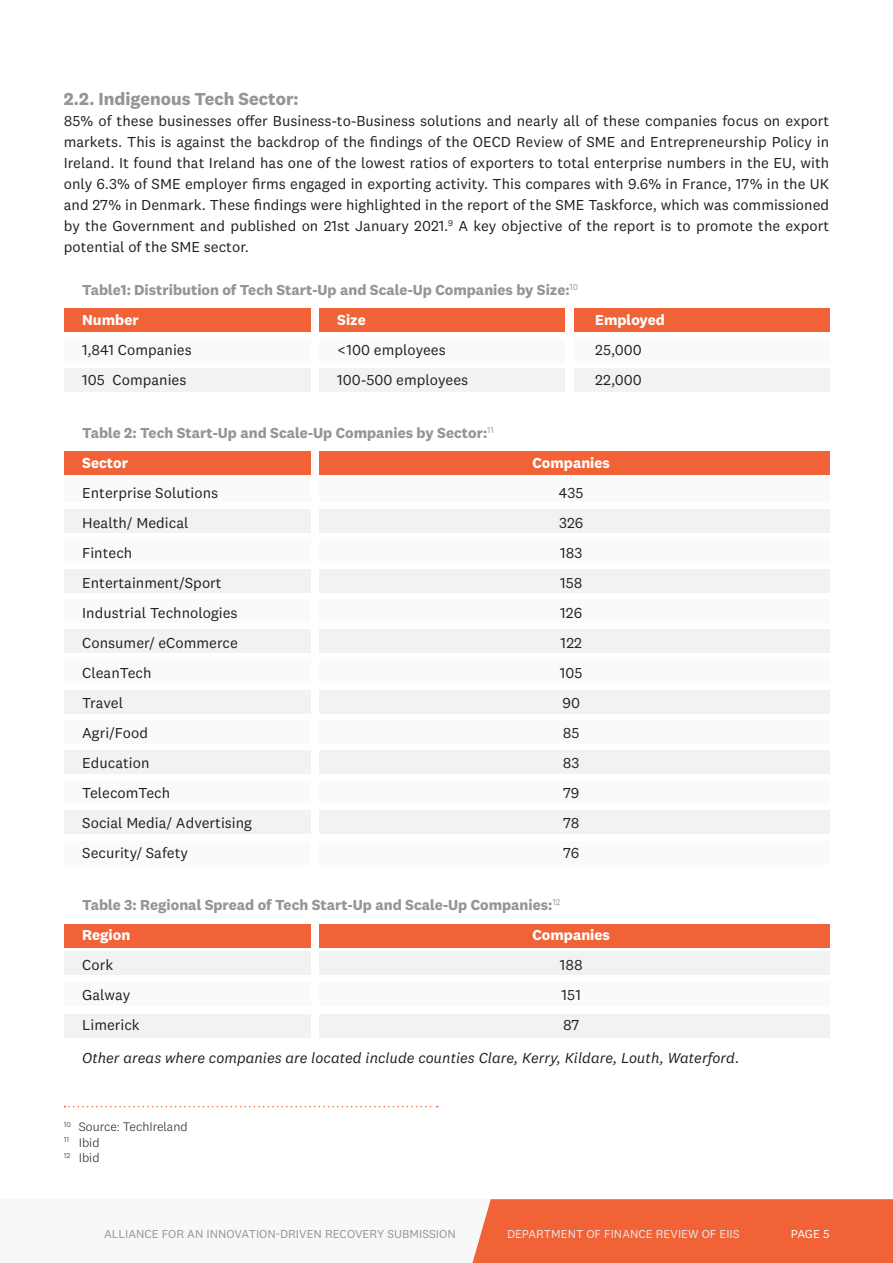
<style>
.page{position:relative;width:893px;height:1263px;background:#fff}
.page>*{position:absolute;margin:0;border:0;box-sizing:border-box;transform-origin:0 0}
.Heading_2{font:700 18px "National 2";color:#939698}
.t1{font:15px/21px "National 2";color:#231f20;text-align:justify}
.t2{font:700 15px "National 2";color:#939698}
.t3{font:italic 15px "National 2";color:#231f20}
.t4{font:700 15px "National 2";color:#fff}
.t5{font:300 12.75px "National 2";color:#231f20}
.t6{font:12px "National 2";color:#939698}
.t7{font:12px "National 2";color:#e9e9e9}
.t8{font:12px "National 2";color:#fff}
</style>
<div class="page">
<div style="left:64px;top:308px;width:246px;height:24px;background:#f16236"></div>
<div style="left:64px;top:451px;width:246px;height:24px;background:#f16236"></div>
<div style="left:64px;top:924px;width:246px;height:23px;background:#f16236"></div>
<div style="left:64px;top:339px;width:246px;height:23px;background:#fafafa"></div>
<div style="left:64px;top:479px;width:246px;height:23px;background:#fafafa"></div>
<div style="left:64px;top:539px;width:246px;height:23px;background:#fafafa"></div>
<div style="left:64px;top:983px;width:246px;height:23px;background:#fafafa"></div>
<div style="left:64px;top:599px;width:246px;height:24px;background:#fafafa"></div>
<div style="left:64px;top:660px;width:246px;height:23px;background:#fafafa"></div>
<div style="left:64px;top:720px;width:246px;height:23px;background:#fafafa"></div>
<div style="left:64px;top:780px;width:246px;height:24px;background:#fafafa"></div>
<div style="left:64px;top:841px;width:246px;height:23px;background:#fafafa"></div>
<div style="left:64px;top:368px;width:246px;height:23px;background:#f2f2f2"></div>
<div style="left:64px;top:509px;width:246px;height:23px;background:#f2f2f2"></div>
<div style="left:64px;top:951px;width:246px;height:24px;background:#f2f2f2"></div>
<div style="left:64px;top:569px;width:246px;height:24px;background:#f2f2f2"></div>
<div style="left:64px;top:1014px;width:246px;height:23px;background:#f2f2f2"></div>
<div style="left:64px;top:629px;width:246px;height:24px;background:#f2f2f2"></div>
<div style="left:64px;top:690px;width:246px;height:23px;background:#f2f2f2"></div>
<div style="left:64px;top:750px;width:246px;height:24px;background:#f2f2f2"></div>
<div style="left:64px;top:811px;width:246px;height:23px;background:#f2f2f2"></div>
<div style="left:319px;top:308px;width:245px;height:24px;background:#f16236"></div>
<div style="left:319px;top:451px;width:510px;height:24px;background:#f16236"></div>
<div style="left:319px;top:924px;width:510px;height:23px;background:#f16236"></div>
<div style="left:319px;top:339px;width:245px;height:23px;background:#fafafa"></div>
<div style="left:319px;top:479px;width:510px;height:23px;background:#fafafa"></div>
<div style="left:319px;top:539px;width:510px;height:23px;background:#fafafa"></div>
<div style="left:319px;top:983px;width:510px;height:23px;background:#fafafa"></div>
<div style="left:319px;top:599px;width:510px;height:24px;background:#fafafa"></div>
<div style="left:319px;top:660px;width:510px;height:23px;background:#fafafa"></div>
<div style="left:319px;top:720px;width:510px;height:23px;background:#fafafa"></div>
<div style="left:319px;top:780px;width:510px;height:24px;background:#fafafa"></div>
<div style="left:319px;top:841px;width:510px;height:23px;background:#fafafa"></div>
<div style="left:319px;top:368px;width:245px;height:23px;background:#f2f2f2"></div>
<div style="left:319px;top:509px;width:510px;height:23px;background:#f2f2f2"></div>
<div style="left:319px;top:951px;width:510px;height:24px;background:#f2f2f2"></div>
<div style="left:319px;top:569px;width:510px;height:24px;background:#f2f2f2"></div>
<div style="left:319px;top:1014px;width:510px;height:23px;background:#f2f2f2"></div>
<div style="left:319px;top:629px;width:510px;height:24px;background:#f2f2f2"></div>
<div style="left:319px;top:690px;width:510px;height:23px;background:#f2f2f2"></div>
<div style="left:319px;top:750px;width:510px;height:24px;background:#f2f2f2"></div>
<div style="left:319px;top:811px;width:510px;height:23px;background:#f2f2f2"></div>
<div style="left:574px;top:308px;width:256px;height:24px;background:#f16236"></div>
<div style="left:574px;top:339px;width:256px;height:23px;background:#fafafa"></div>
<div style="left:574px;top:368px;width:256px;height:23px;background:#f2f2f2"></div>
<div style="left:0;top:1199px;width:893px;height:64px;background:#f7f8f7"></div>
<div style="left:472px;top:1199px;width:421px;height:64px;background:#f16236"></div>
<svg style="left:65px;top:1106px;width:373px;height:1px"></svg>
<p class="Heading_2" style="left:64px;top:87px;width:236px">2.2. Indigenous Tech Sector:</p>
<p class="t1" style="left:64px;top:110px;width:767px">85% of these businesses offer Business-to-Business solutions and nearly all of these companies focus on export markets. This is against the backdrop of the findings of the OECD Review of SME and Entrepreneurship Policy in Ireland. It found that Ireland has one of the lowest ratios of exporters to total enterprise numbers in the EU, with only 6.3% of SME employer firms engaged in exporting activity. This compares with 9.6% in France, 17% in the UK and 27% in Denmark. These findings were highlighted in the report of the SME Taskforce, which was commissioned by the Government and published on 21st January 2021.<sup>9</sup> A key objective of the report is to promote the export potential of the SME sector.</p>
<p class="t2" style="left:82px;top:280px;width:497px">Table1: Distribution of Tech Start-Up and Scale-Up Companies by Size:<sup>10</sup></p>
<p class="t4" style="left:82px;top:310px;width:58px">Number</p>
<p class="t4" style="left:337px;top:310px;width:30px">Size</p>
<p class="t4" style="left:595px;top:310px;width:71px">Employed</p>
<p class="t1" style="left:82px;top:339px;width:111px">1,841 Companies</p>
<p class="t1" style="left:337px;top:339px;width:110px">&lt;100 employees</p>
<p class="t1" style="left:595px;top:339px;width:48px">25,000</p>
<p class="t1" style="left:82px;top:369px;width:106px">105 Companies</p>
<p class="t1" style="left:337px;top:369px;width:132px">100-500 employees</p>
<p class="t1" style="left:595px;top:369px;width:48px">22,000</p>
<p class="t2" style="left:82px;top:423px;width:413px">Table 2: Tech Start-Up and Scale-Up Companies by Sector:<sup>11</sup></p>
<p class="t4" style="left:82px;top:453px;width:47px">Sector</p>
<p class="t4" style="left:532px;top:453px;width:79px">Companies</p>
<p class="t1" style="left:82px;top:482px;width:137px">Enterprise Solutions</p>
<p class="t1" style="left:559px;top:482px;width:26px">435</p>
<p class="t1" style="left:82px;top:512px;width:108px">Health/ Medical</p>
<p class="t1" style="left:559px;top:512px;width:26px">326</p>
<p class="t1" style="left:82px;top:542px;width:52px">Fintech</p>
<p class="t1" style="left:560px;top:542px;width:24px">183</p>
<p class="t1" style="left:82px;top:572px;width:141px">Entertainment/Sport</p>
<p class="t1" style="left:560px;top:572px;width:24px">158</p>
<p class="t1" style="left:82px;top:602px;width:157px">Industrial Technologies</p>
<p class="t1" style="left:560px;top:602px;width:24px">126</p>
<p class="t1" style="left:82px;top:632px;width:157px">Consumer/ eCommerce</p>
<p class="t1" style="left:561px;top:632px;width:23px">122</p>
<p class="t1" style="left:82px;top:662px;width:71px">CleanTech</p>
<p class="t1" style="left:560px;top:662px;width:24px">105</p>
<p class="t1" style="left:82px;top:692px;width:42px">Travel</p>
<p class="t1" style="left:562px;top:692px;width:19px">90</p>
<p class="t1" style="left:82px;top:722px;width:67px">Agri/Food</p>
<p class="t1" style="left:563px;top:722px;width:18px">85</p>
<p class="t1" style="left:82px;top:752px;width:69px">Education</p>
<p class="t1" style="left:563px;top:752px;width:18px">83</p>
<p class="t1" style="left:82px;top:782px;width:90px">TelecomTech</p>
<p class="t1" style="left:563px;top:782px;width:18px">79</p>
<p class="t1" style="left:82px;top:812px;width:171px">Social Media/ Advertising</p>
<p class="t1" style="left:563px;top:812px;width:18px">78</p>
<p class="t1" style="left:82px;top:842px;width:107px">Security/ Safety</p>
<p class="t1" style="left:563px;top:842px;width:18px">76</p>
<p class="t2" style="left:82px;top:896px;width:480px">Table 3: Regional Spread of Tech Start-Up and Scale-Up Companies:<sup>12</sup></p>
<p class="t4" style="left:82px;top:926px;width:50px">Region</p>
<p class="t4" style="left:532px;top:926px;width:79px">Companies</p>
<p class="t1" style="left:82px;top:954px;width:32px">Cork</p>
<p class="t1" style="left:560px;top:954px;width:24px">188</p>
<p class="t1" style="left:82px;top:984px;width:50px">Galway</p>
<p class="t1" style="left:561px;top:984px;width:21px">151</p>
<p class="t1" style="left:82px;top:1014px;width:59px">Limerick</p>
<p class="t1" style="left:563px;top:1014px;width:18px">87</p>
<p class="t3" style="left:82px;top:1049px;width:659px">Other areas where companies are located include counties Clare, Kerry, Kildare, Louth, Waterford.</p>
<p class="t5" style="left:64px;top:1119px;width:126px"><sup>10</sup> Source: TechIreland</p>
<p class="t5" style="left:64px;top:1135px;width:37px"><sup>11</sup> Ibid</p>
<p class="t5" style="left:64px;top:1150px;width:37px"><sup>12</sup> Ibid</p>
<p class="t6" style="left:104px;top:1226px;width:353px">ALLIANCE FOR AN INNOVATION-DRIVEN RECOVERY SUBMISSION</p>
<p class="t7" style="left:507px;top:1226px;width:234px">DEPARTMENT OF FINANCE REVIEW OF EIIS</p>
<p class="t8" style="left:791px;top:1226px;width:40px">PAGE 5</p>
</div>
